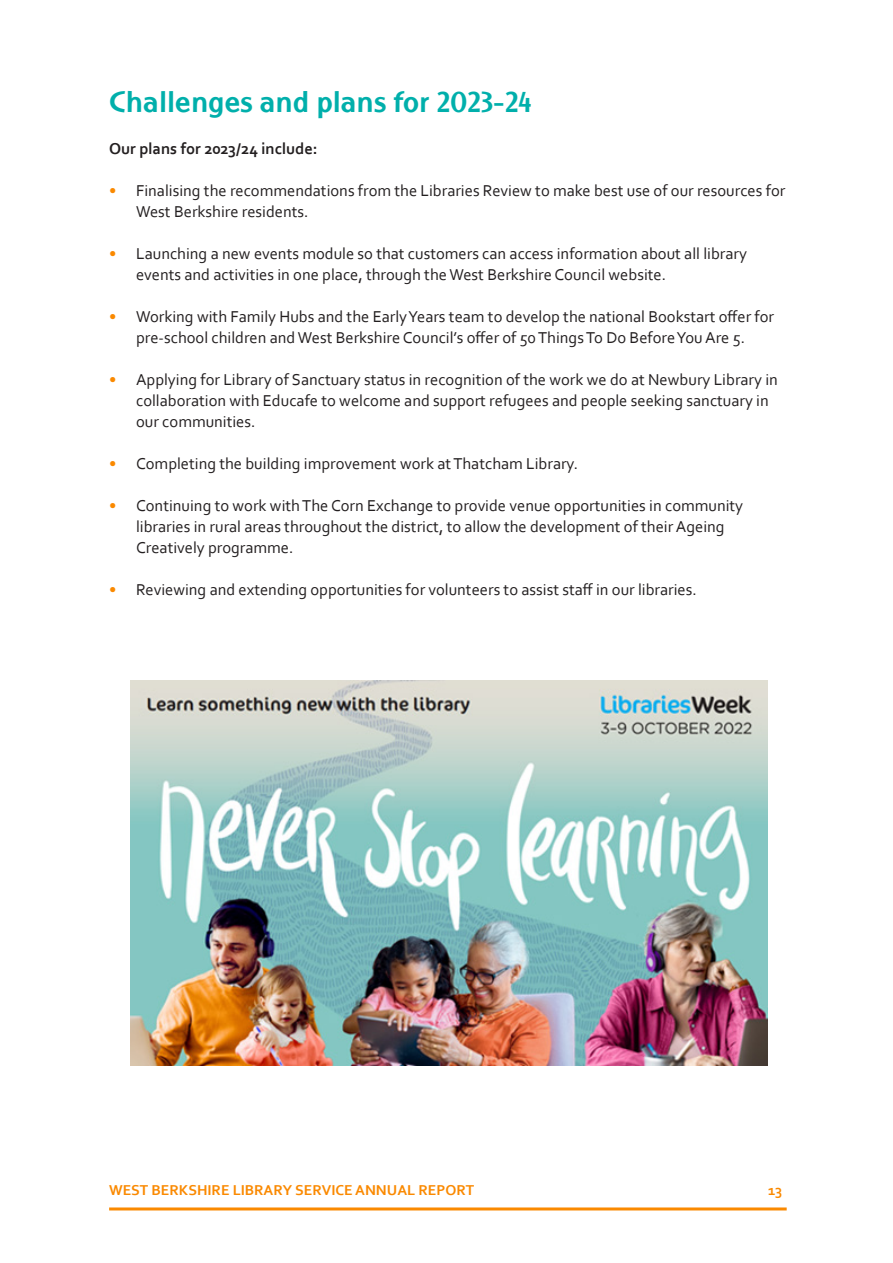
<style>
.page{position:relative;width:893px;height:1263px;background:#fff}
.page>*{position:absolute;margin:0;border:0;box-sizing:border-box;transform-origin:0 0}
.Paragraph_Style_1{font:700 28.5px "Pino ITC Std";color:#00afab}
.Paragraph_Style_1-2{font:16.5px/21px "Corbel";color:#231f20}
.Paragraph_Style_1-3{font:700 16.5px "Corbel";color:#231f20}
.t1{font:700 15px "Corbel";color:#fa8900}
.s1{color:#fa8900}
</style>
<div class="page">
<hr style="left:109px;top:1207px;width:678px;height:3px;background:#fa8900">
<img style="left:131px;top:680px;width:637px;height:385px">
<p class="Paragraph_Style_1" style="left:109px;top:86px;width:424px">Challenges and plans for 2023-24</p>
<p class="Paragraph_Style_1-3" style="left:109px;top:138px;width:210px">Our plans for 2023/24 include:</p>
<p class="Paragraph_Style_1-2" style="left:136px;top:179px;width:651px;text-indent:-27px"><span class="s1">•</span> Finalising the recommendations from the Libraries Review to make best use of our resources for<br>West Berkshire residents.</p>
<p class="Paragraph_Style_1-2" style="left:136px;top:242px;width:612px;text-indent:-27px"><span class="s1">•</span> Launching a new events module so that customers can access information about all library events and activities in one place, through the West Berkshire Council website.</p>
<p class="Paragraph_Style_1-2" style="left:109px;top:305px;width:666px;text-align:center"><span class="s1">•</span> Working with Family Hubs and the Early Years team to develop the national Bookstart offer for pre-school children and West Berkshire Council’s offer of 50 Things To Do Before You Are 5.</p>
<p class="Paragraph_Style_1-2" style="left:136px;top:368px;width:643px;text-indent:-27px"><span class="s1">•</span> Applying for Library of Sanctuary status in recognition of the work we do at Newbury Library in collaboration with Educafe to welcome and support refugees and people seeking sanctuary in our communities.</p>
<p class="Paragraph_Style_1-2" style="left:109px;top:452px;width:470px"><span class="s1">•</span> Completing the building improvement work at Thatcham Library.</p>
<p class="Paragraph_Style_1-2" style="left:136px;top:494px;width:609px;text-indent:-27px"><span class="s1">•</span> Continuing to work with The Corn Exchange to provide venue opportunities in community libraries in rural areas throughout the district, to allow the development of their Ageing<br>Creatively programme.</p>
<p class="Paragraph_Style_1-2" style="left:109px;top:578px;width:589px"><span class="s1">•</span> Reviewing and extending opportunities for volunteers to assist staff in our libraries.</p>
<p class="t1" style="left:109px;top:1181px;width:367px">WEST BERKSHIRE LIBRARY SERVICE ANNUAL REPORT</p>
<p class="t1" style="left:768px;top:1181px;width:16px">13</p>
</div>
